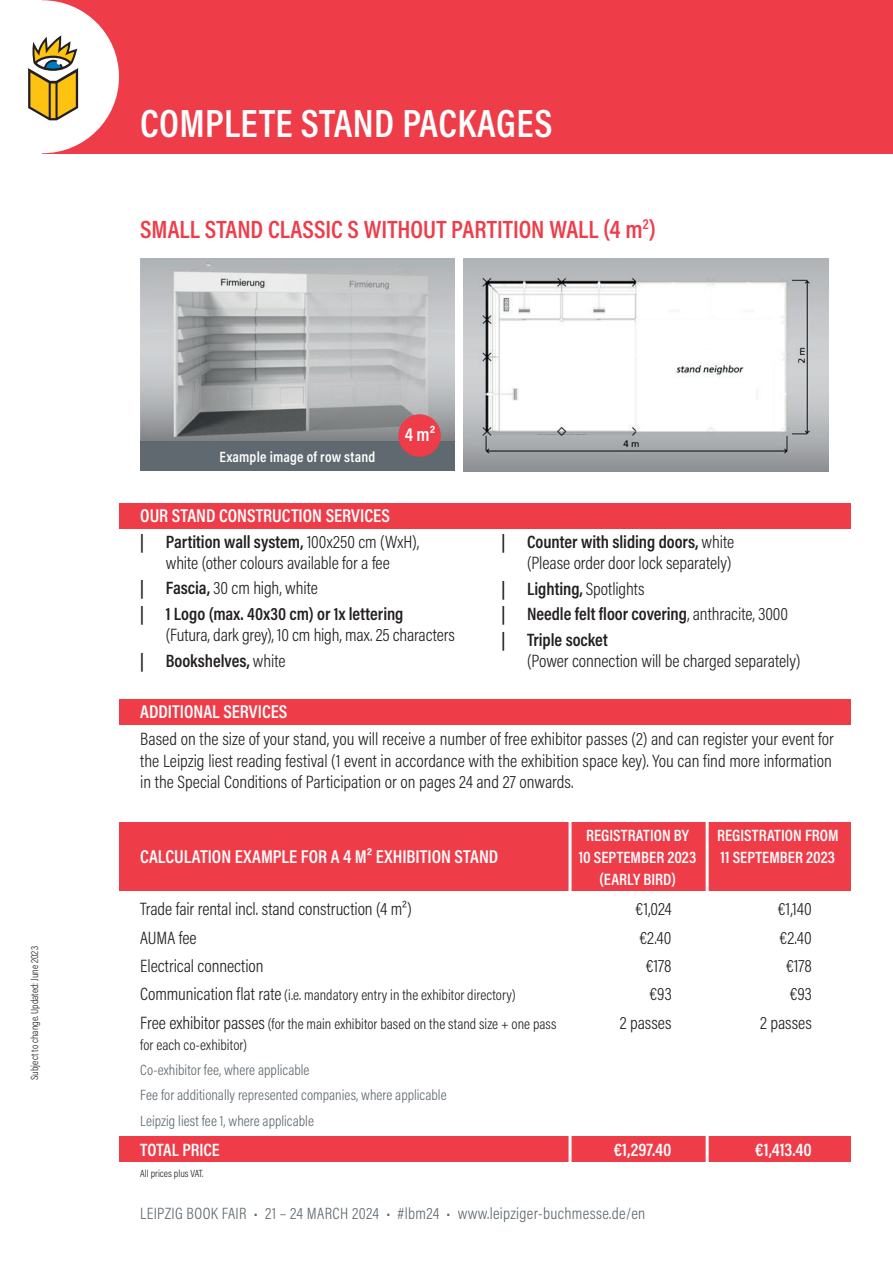
<style>
.page{position:relative;width:893px;height:1263px;background:#fff}
.page>*{position:absolute;margin:0;border:0;box-sizing:border-box;transform-origin:0 0}
.t1{font:600 39.75px "Acumin Pro Cond";letter-spacing:.01em;color:#fff}
.t2{font:600 25.2px "Acumin Pro Cond";color:#ee3d49}
.t3{font:600 19.2px "Acumin Pro Cond";color:#fff}
.t4{font:600 18.75px "Acumin Pro Cond";color:#fff}
.t5{font:300 18px/21.6px "Acumin Pro Cond";color:#231f20;text-align:justify}
.t6{font:600 18px/25.5px "Acumin Pro Cond";color:#231f20}
.t7{font:600 18px "Acumin Pro Cond";color:#fff}
.t8{font:600 16.5px "Acumin Pro Cond";color:#fff}
.t9{font:300 16.5px "Acumin Pro Cond";letter-spacing:.02em;color:#5f696f}
.t10{font:300 15px "Acumin Pro Cond";color:#231f20}
.t11{font:300 15px/25.3px "Acumin Pro Cond";color:#5f696f}
.t12{font:600 15px "Acumin Pro Cond";letter-spacing:.01em;color:#fff}
.t13{font:300 10.5px "Acumin Pro Cond";color:#231f20}
.s1{font-weight:600}
.s2{font-weight:300}
.s3{font-size:18px}
</style>
<div class="page">
<div style="left:43px;top:0;width:850px;height:153px;background:#ee3d49"></div>
<svg style="left:28px;top:0;width:91px;height:153px"></svg>
<img style="left:140px;top:259px;width:315px;height:182px">
<div style="left:140px;top:441px;width:315px;height:30px;background:#5f696f"></div>
<div style="left:398px;top:414px;width:43px;height:43px;background:#ee3d49;border-radius:50%"></div>
<div style="left:119px;top:699px;width:731px;height:25px;background:#ee3d49"></div>
<div style="left:119px;top:823px;width:731px;height:68px;background:#ee3d49"></div>
<div style="left:119px;top:1136px;width:731px;height:26px;background:#ee3d49"></div>
<hr style="left:568px;top:816px;width:3px;height:349px;background:#fff">
<hr style="left:706px;top:816px;width:3px;height:349px;background:#fff">
<div style="left:119px;top:503px;width:731px;height:26px;background:#ee3d49"></div>
<img style="left:463px;top:259px;width:366px;height:212px">
<div style="left:686px;top:350px;width:49px;height:12px;background:#fff"></div>
<p class="t13" style="left:31px;top:1080px;width:135px;rotate:-90deg">Subject to change. Updated: June 2023</p>
<h1 class="t1" style="left:140px;top:108px;width:20px">K</h1>
<h1 class="t1" style="left:277px;top:108px;width:129px">TSTÄNDE</h1>
<h1 class="t1" style="left:140px;top:109px;width:414px">COMPLETE STAND PACKAGES</h1>
<h2 class="t2" style="left:140px;top:220px;width:517px">SMALL STAND CLASSIC S WITHOUT PARTITION WALL (4 m<sup>2</sup>)</h2>
<p class="t12" style="left:220px;top:451px;width:157px">Example image of row stand</p>
<p class="t3" style="left:405px;top:427px;width:32px">4 m2</p>
<p class="t4" style="left:140px;top:509px;width:251px">OUR STAND CONSTRUCTION SERVICES</p>
<p class="t5" style="left:140px;top:533px;width:280px;line-height:21px;text-align:center"><span class="s1">| Partition wall system,</span> 100x250 cm (WxH), white (other colours available for a fee</p>
<p class="t6" style="left:140px;top:577px;width:265px">| Fascia, <span class="s2">30 cm high, white<br></span>| 1 Logo (max. 40x30 cm) or 1x lettering</p>
<p class="t5" style="left:140px;top:624px;width:316px;line-height:25.5px;text-indent:25px">(Futura, dark grey), 10 cm high, max. 25 characters <span class="s1">| Bookshelves,</span> white</p>
<p class="t5" style="left:502px;top:533px;width:234px;line-height:21px;text-align:right"><span class="s1">| Counter with sliding doors,</span> white (Please order door lock separately)</p>
<p class="t6" style="left:502px;top:577px;width:288px">| Lighting, <span class="s2">Spotlights<br></span>| Needle felt floor covering<span class="s2">, anthracite, 3000 </span>| Triple socket</p>
<p class="t5" style="left:527px;top:651px;width:275px">(Power connection will be charged separately)</p>
<p class="t4" style="left:140px;top:705px;width:149px">ADDITIONAL SERVICES</p>
<p class="t5" style="left:140px;top:729px;width:695px">Based on the size of your stand, you will receive a number of free exhibitor passes (2) and can register your event for the Leipzig liest reading festival (1 event in accordance with the exhibition space key). You can find more information in the Special Conditions of Participation or on pages 24 and 27 onwards.</p>
<p class="t8" style="left:586px;top:829px;width:105px">REGISTRATION BY</p>
<p class="t8" style="left:717px;top:829px;width:123px">REGISTRATION FROM</p>
<p class="t4" style="left:140px;top:850px;width:359px">CALCULATION EXAMPLE FOR A 4 M2 EXHIBITION STAND</p>
<p class="t8" style="left:579px;top:852px;width:119px">10 SEPTEMBER 2023</p>
<p class="t8" style="left:720px;top:852px;width:116px">11 SEPTEMBER 2023</p>
<p class="t8" style="left:599px;top:874px;width:78px">(EARLY BIRD)</p>
<p class="t5" style="left:140px;top:900px;width:273px">Trade fair rental incl. stand construction (4 m2)</p>
<p class="t5" style="left:636px;top:900px;width:37px">€1,024</p>
<p class="t5" style="left:778px;top:900px;width:35px">€1,140</p>
<p class="t5" style="left:140px;top:928px;width:58px">AUMA fee</p>
<p class="t5" style="left:639px;top:928px;width:34px">€2.40</p>
<p class="t5" style="left:780px;top:928px;width:34px">€2.40</p>
<p class="t5" style="left:140px;top:956px;width:125px">Electrical connection</p>
<p class="t5" style="left:646px;top:956px;width:27px">€178</p>
<p class="t5" style="left:786px;top:956px;width:27px">€178</p>
<p class="t10" style="left:140px;top:990px;width:377px"><span class="s3">Communication flat rate</span> (i.e. mandatory entry in the exhibitor directory)</p>
<p class="t5" style="left:649px;top:985px;width:24px">€93</p>
<p class="t5" style="left:790px;top:985px;width:24px">€93</p>
<p class="t10" style="left:140px;top:1018px;width:418px"><span class="s3">Free exhibitor passes</span> (for the main exhibitor based on the stand size + one pass</p>
<p class="t5" style="left:620px;top:1013px;width:53px">2 passes</p>
<p class="t5" style="left:760px;top:1013px;width:53px">2 passes</p>
<p class="t10" style="left:140px;top:1039px;width:108px">for each co-exhibitor)</p>
<p class="t11" style="left:140px;top:1058px;width:308px">Co-exhibitor fee, where applicable<br>Fee for additionally represented companies, where applicable<br>Leipzig liest fee 1, where applicable</p>
<p class="t7" style="left:140px;top:1143px;width:81px">TOTAL PRICE</p>
<p class="t7" style="left:614px;top:1143px;width:59px">€1,297.40</p>
<p class="t7" style="left:755px;top:1143px;width:58px">€1,413.40</p>
<p class="t13" style="left:140px;top:1169px;width:65px">All prices plus VAT.</p>
<p class="t9" style="left:140px;top:1208px;width:507px">LEIPZIG BOOK FAIR • 21 – 24 MARCH 2024 • #lbm24 • www.leipziger-buchmesse.de/en</p>
</div>
